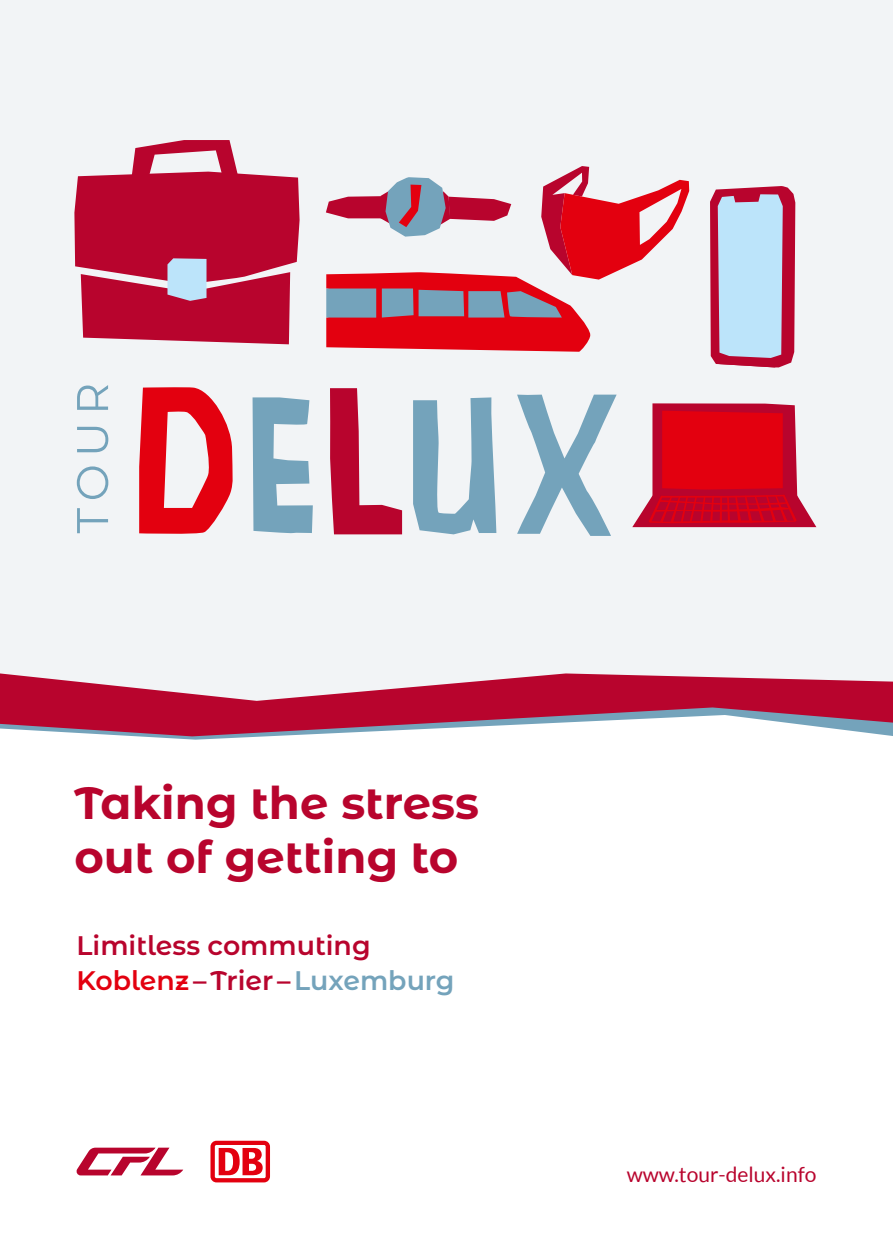
<style>
.page{position:relative;width:893px;height:1259px;background:#fff}
.page>*{position:absolute;margin:0;border:0;box-sizing:border-box;transform-origin:0 0}
.t1{font:700 45px "Montserrat Alternates";color:#b8042d}
.t2{font:600 26.7px "Montserrat Alternates";color:#74a3bb}
.t3{font:600 26.7px "Montserrat Alternates";color:#b8042d}
.t4{font:21px "Lato";color:#b8042d}
.s1{color:#e3000f}
.s2{color:#b8042d}
</style>
<div class="page">
<div style="left:0;top:0;width:893px;height:714px;background:#f2f4f6"></div>
<svg style="left:210px;top:1140px;width:60px;height:42px"></svg>
<svg style="left:77px;top:508px;width:31px;height:25px"></svg>
<svg style="left:77px;top:466px;width:31px;height:33px"></svg>
<svg style="left:77px;top:427px;width:31px;height:25px"></svg>
<svg style="left:77px;top:385px;width:31px;height:25px"></svg>
<svg style="left:253px;top:397px;width:60px;height:136px"></svg>
<svg style="left:330px;top:388px;width:72px;height:146px"></svg>
<svg style="left:413px;top:397px;width:83px;height:137px"></svg>
<svg style="left:517px;top:394px;width:100px;height:142px"></svg>
<svg style="left:139px;top:387px;width:94px;height:147px"></svg>
<svg style="left:632px;top:403px;width:184px;height:124px"></svg>
<svg style="left:74px;top:140px;width:226px;height:204px"></svg>
<svg style="left:326px;top:166px;width:363px;height:186px"></svg>
<svg style="left:710px;top:186px;width:85px;height:181px;background:#bc9db8"></svg>
<svg style="left:76px;top:1147px;width:107px;height:28px"></svg>
<svg style="left:133px;top:736px;width:139px;height:3px"></svg>
<svg style="left:0;top:673px;width:893px;height:63px;fill:#b8042d"></svg>
<p class="t1" style="left:74px;top:771px;width:406px">Taking the stress</p>
<p class="t1" style="left:74px;top:825px;width:385px">out of getting to</p>
<p class="t3" style="left:77px;top:926px;width:296px">Limitless commuting</p>
<p class="t2" style="left:77px;top:961px;width:379px"><span class="s1">Koblenz</span> <span class="s2">– Trier –</span> Luxemburg</p>
<p class="t4" style="left:627px;top:1163px;width:191px">www.tour-delux.info</p>
</div>
